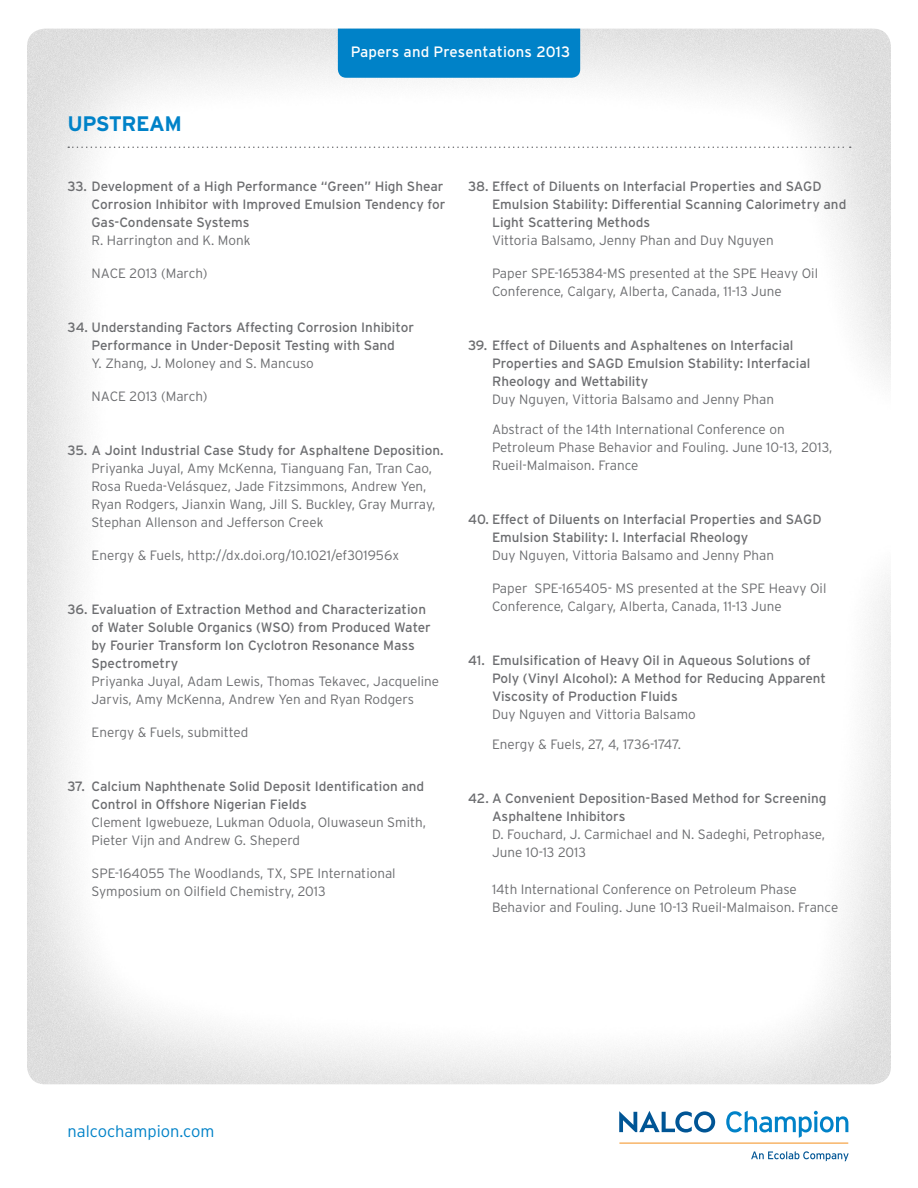
<style>
.page{position:relative;width:918px;height:1188px;background:#fff}
.page>*{position:absolute;margin:0;border:0;box-sizing:border-box;transform-origin:0 0}
.t1{font:700 21px "Interstate";letter-spacing:-.025em;color:#0082c8}
.t2{font:300 16.5px "Interstate";color:#0082c8}
.t3{font:15px "Interstate";letter-spacing:.01em;color:#fff}
.t4{font:300 13.5px/18px "Interstate";color:#6c6d70}
.t5{font:13.5px/18px "Interstate";color:#6c6d70}
</style>
<div class="page">
<img style="left:27px;top:29px;width:864px;height:1055px">
<svg style="left:726px;top:1111px;width:122px;height:27px"></svg>
<svg style="left:619px;top:1111px;width:96px;height:22px"></svg>
<hr style="left:619px;top:1143px;width:229px;height:1px;background:#f4901d">
<svg style="left:751px;top:1151px;width:98px;height:10px"></svg>
<div style="left:338px;top:29px;width:242px;height:49px;background:#0082c8"></div>
<svg style="left:68px;top:147px;width:783px;height:1px"></svg>
<h1 class="t1" style="left:68px;top:111px;width:116px">UPSTREAM</h1>
<p class="t3" style="left:351px;top:43px;width:221px">Papers and Presentations 2013</p>
<p class="t5" style="left:92px;top:177px;width:355px;text-indent:-24px">33. Development of a High Performance “Green” High Shear<br>Corrosion Inhibitor with Improved Emulsion Tendency for<br>Gas-Condensate Systems</p>
<p class="t4" style="left:92px;top:231px;width:161px">R. Harrington and K. Monk</p>
<p class="t4" style="left:92px;top:264px;width:117px">NACE 2013 (March)</p>
<p class="t5" style="left:68px;top:318px;width:348px;text-align:center">34. Understanding Factors Affecting Corrosion Inhibitor<br>Performance in Under-Deposit Testing with Sand</p>
<p class="t4" style="left:92px;top:354px;width:224px">Y. Zhang, J. Moloney and S. Mancuso</p>
<p class="t4" style="left:92px;top:387px;width:117px">NACE 2013 (March)</p>
<p class="t5" style="left:68px;top:441px;width:378px">35. A Joint Industrial Case Study for Asphaltene Deposition.</p>
<p class="t4" style="left:92px;top:459px;width:345px">Priyanka Juyal, Amy McKenna, Tianguang Fan, Tran Cao, Rosa Rueda-Velásquez, Jade Fitzsimmons, Andrew Yen, Ryan Rodgers, Jianxin Wang, Jill S. Buckley, Gray Murray, Stephan Allenson and Jefferson Creek</p>
<p class="t4" style="left:92px;top:546px;width:309px">Energy &amp; Fuels, http://dx.doi.org/10.1021/ef301956x</p>
<p class="t5" style="left:92px;top:600px;width:341px;text-indent:-24px">36. Evaluation of Extraction Method and Characterization of Water Soluble Organics (WSO) from Produced Water by Fourier Transform Ion Cyclotron Resonance Mass Spectrometry</p>
<p class="t4" style="left:92px;top:672px;width:349px">Priyanka Juyal, Adam Lewis, Thomas Tekavec, Jacqueline<br>Jarvis, Amy McKenna, Andrew Yen and Ryan Rodgers</p>
<p class="t4" style="left:92px;top:723px;width:158px">Energy &amp; Fuels, submitted</p>
<p class="t5" style="left:92px;top:777px;width:334px;text-indent:-24px">37. Calcium Naphthenate Solid Deposit Identification and<br>Control in Offshore Nigerian Fields</p>
<p class="t4" style="left:92px;top:813px;width:336px">Clement Igwebueze, Lukman Oduola, Oluwaseun Smith,<br>Pieter Vijn and Andrew G. Sheperd</p>
<p class="t4" style="left:92px;top:864px;width:306px">SPE-164055 The Woodlands, TX, SPE International<br>Symposium on Oilfield Chemistry, 2013</p>
<p class="t5" style="left:492px;top:177px;width:356px;text-indent:-24px">38. Effect of Diluents on Interfacial Properties and SAGD<br>Emulsion Stability: Differential Scanning Calorimetry and<br>Light Scattering Methods</p>
<p class="t4" style="left:492px;top:231px;width:283px">Vittoria Balsamo, Jenny Phan and Duy Nguyen</p>
<p class="t4" style="left:492px;top:264px;width:328px">Paper SPE-165384-MS presented at the SPE Heavy Oil<br>Conference, Calgary, Alberta, Canada, 11-13 June</p>
<p class="t5" style="left:492px;top:336px;width:320px;text-indent:-24px">39. Effect of Diluents and Asphaltenes on Interfacial<br>Properties and SAGD Emulsion Stability: Interfacial<br>Rheology and Wettability</p>
<p class="t4" style="left:492px;top:390px;width:284px">Duy Nguyen, Vittoria Balsamo and Jenny Phan</p>
<p class="t4" style="left:492px;top:420px;width:342px">Abstract of the 14th International Conference on<br>Petroleum Phase Behavior and Fouling. June 10-13, 2013,<br>Rueil-Malmaison. France</p>
<p class="t5" style="left:492px;top:510px;width:331px;text-indent:-24px">40. Effect of Diluents on Interfacial Properties and SAGD<br>Emulsion Stability: I. Interfacial Rheology</p>
<p class="t4" style="left:492px;top:546px;width:284px">Duy Nguyen, Vittoria Balsamo and Jenny Phan</p>
<p class="t4" style="left:492px;top:579px;width:336px">Paper SPE-165405- MS presented at the SPE Heavy Oil<br>Conference, Calgary, Alberta, Canada, 11-13 June</p>
<p class="t5" style="left:492px;top:651px;width:336px;text-indent:-24px">41. Emulsification of Heavy Oil in Aqueous Solutions of<br>Poly (Vinyl Alcohol): A Method for Reducing Apparent<br>Viscosity of Production Fluids</p>
<p class="t4" style="left:492px;top:705px;width:205px">Duy Nguyen and Vittoria Balsamo</p>
<p class="t4" style="left:492px;top:735px;width:191px">Energy &amp; Fuels, 27, 4, 1736-1747.</p>
<p class="t5" style="left:492px;top:789px;width:336px;text-indent:-24px">42. A Convenient Deposition-Based Method for Screening<br>Asphaltene Inhibitors</p>
<p class="t4" style="left:492px;top:825px;width:335px">D. Fouchard, J. Carmichael and N. Sadeghi, Petrophase,<br>June 10-13 2013</p>
<p class="t4" style="left:492px;top:880px;width:348px">14th International Conference on Petroleum Phase<br>Behavior and Fouling. June 10-13 Rueil-Malmaison. France</p>
<p class="t2" style="left:68px;top:1121px;width:148px">nalcochampion.com</p>
</div>
